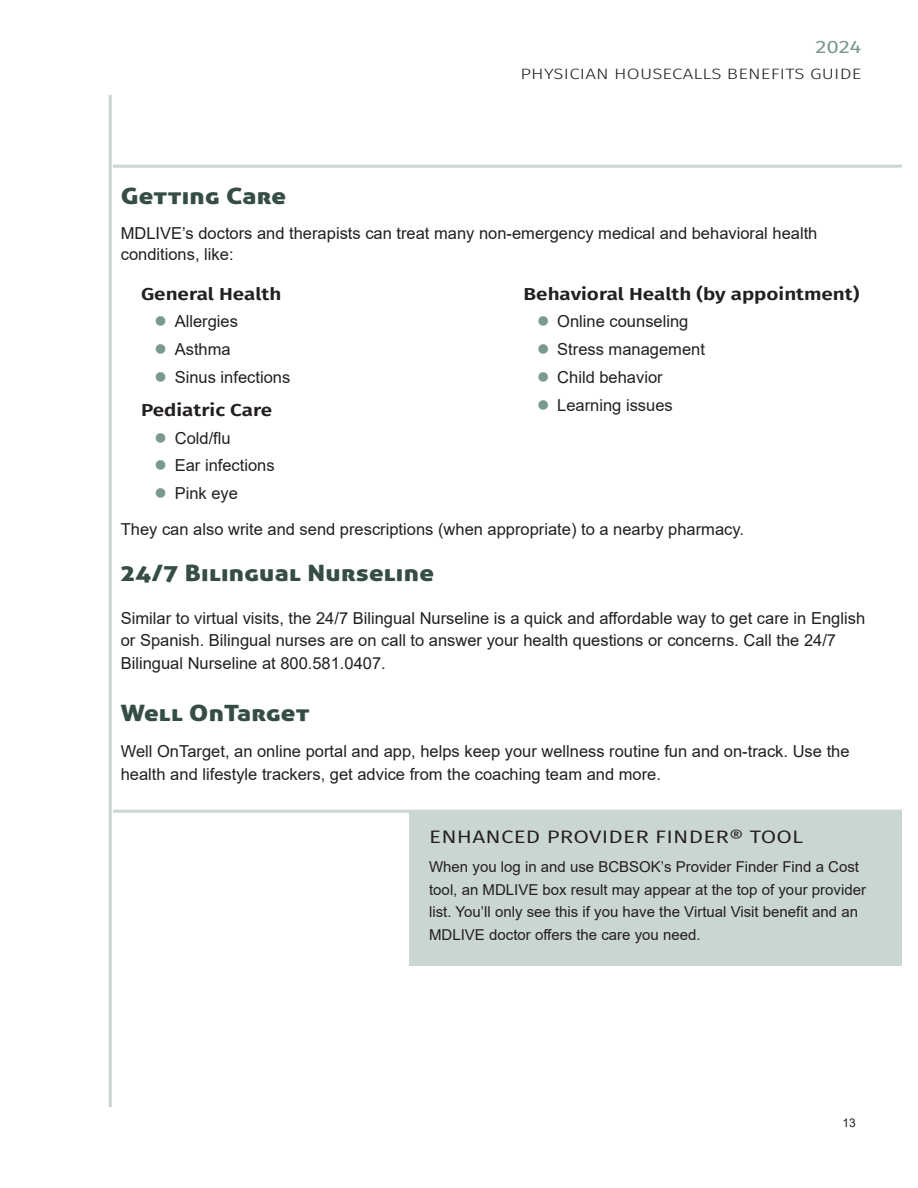
<style>
.page{position:relative;width:918px;height:1188px;background:#fff}
.page>*{position:absolute;margin:0;border:0;box-sizing:border-box;transform-origin:0 0}
.Header_1{font:22.5px "Aller Display";letter-spacing:.01em;color:#364d47;scale:1.2 1}
.Body_Text_Print{font:22.5px "Aller Display";letter-spacing:.01em;color:#364d47;scale:1.2 1}
.Sidebar_Header{font:18px "Fira Sans";letter-spacing:.01em;color:#231f20;scale:1.25 1}
.t1{font:18px "Fira Sans";color:#7a9991;scale:1.25 1}
.Header_2{font:600 17.25px "Fira Sans";color:#231f20;scale:1.2 1}
.Body_Text_Print-2{font:16.5px/22.5px "Arial";color:#231f20}
.Sidebar{font:15px/22.5px "Arial";color:#231f20}
.t2{font:300 15px "Fira Sans";letter-spacing:.01em;color:#231f20;scale:1.25 1}
.t3{font:12px "Arial";color:#231f20}
</style>
<div class="page">
<hr style="left:109px;top:95px;width:3px;height:1012px;background:#cad6d3">
<div style="left:409px;top:813px;width:492px;height:153px;background:#cad6d3"></div>
<hr style="left:113px;top:165px;width:789px;height:3px;background:#cad6d3">
<hr style="left:113px;top:810px;width:789px;height:3px;background:#cad6d3">
<p class="t1" style="left:815px;top:33px;width:38px">2024</p>
<p class="t2" style="left:520px;top:63px;width:274px">PHYSICIAN HOUSECALLS BENEFITS GUIDE</p>
<p class="Header_1" style="left:121px;top:182px;width:139px">Getting Care</p>
<p class="Body_Text_Print-2" style="left:121px;top:222px;width:698px;line-height:21px">MDLIVE’s doctors and therapists can treat many non-emergency medical and behavioral health conditions, like:</p>
<p class="Header_2" style="left:141px;top:279px;width:118px">General Health</p>
<p class="Body_Text_Print-2" style="left:175px;top:310px;width:65px">Allergies</p>
<p class="Body_Text_Print-2" style="left:175px;top:338px;width:57px">Asthma</p>
<p class="Body_Text_Print-2" style="left:175px;top:366px;width:117px">Sinus infections</p>
<p class="Header_2" style="left:141px;top:396px;width:111px">Pediatric Care</p>
<p class="Body_Text_Print-2" style="left:175px;top:426px;width:57px">Cold/flu</p>
<p class="Body_Text_Print-2" style="left:175px;top:454px;width:101px">Ear infections</p>
<p class="Body_Text_Print-2" style="left:175px;top:482px;width:65px">Pink eye</p>
<p class="Header_2" style="left:524px;top:279px;width:281px">Behavioral Health (by appointment)</p>
<p class="Body_Text_Print-2" style="left:557px;top:310px;width:133px">Online counseling</p>
<p class="Body_Text_Print-2" style="left:557px;top:338px;width:149px">Stress management</p>
<p class="Body_Text_Print-2" style="left:557px;top:366px;width:107px">Child behavior</p>
<p class="Body_Text_Print-2" style="left:557px;top:393px;width:117px">Learning issues</p>
<p class="Body_Text_Print-2" style="left:121px;top:518px;width:625px">They can also write and send prescriptions (when appropriate) to a nearby pharmacy.</p>
<p class="Body_Text_Print" style="left:121px;top:559px;width:262px">24/7 Bilingual Nurseline</p>
<p class="Body_Text_Print-2" style="left:121px;top:606px;width:746px">Similar to virtual visits, the 24/7 Bilingual Nurseline is a quick and affordable way to get care in English or Spanish. Bilingual nurses are on call to answer your health questions or concerns. Call the 24/7<br>Bilingual Nurseline at 800.581.0407.</p>
<p class="Header_1" style="left:121px;top:699px;width:159px">Well OnTarget</p>
<p class="Body_Text_Print-2" style="left:121px;top:740px;width:730px">Well OnTarget, an online portal and app, helps keep your wellness routine fun and on-track. Use the health and lifestyle trackers, get advice from the coaching team and more.</p>
<p class="Sidebar_Header" style="left:429px;top:823px;width:301px">ENHANCED PROVIDER FINDER® TOOL</p>
<p class="Sidebar" style="left:429px;top:856px;width:438px">When you log in and use BCBSOK’s Provider Finder Find a Cost tool, an MDLIVE box result may appear at the top of your provider list. You’ll only see this if you have the Virtual Visit benefit and an MDLIVE doctor offers the care you need.</p>
<p class="t3" style="left:843px;top:1114px;width:15px">13</p>
</div>
